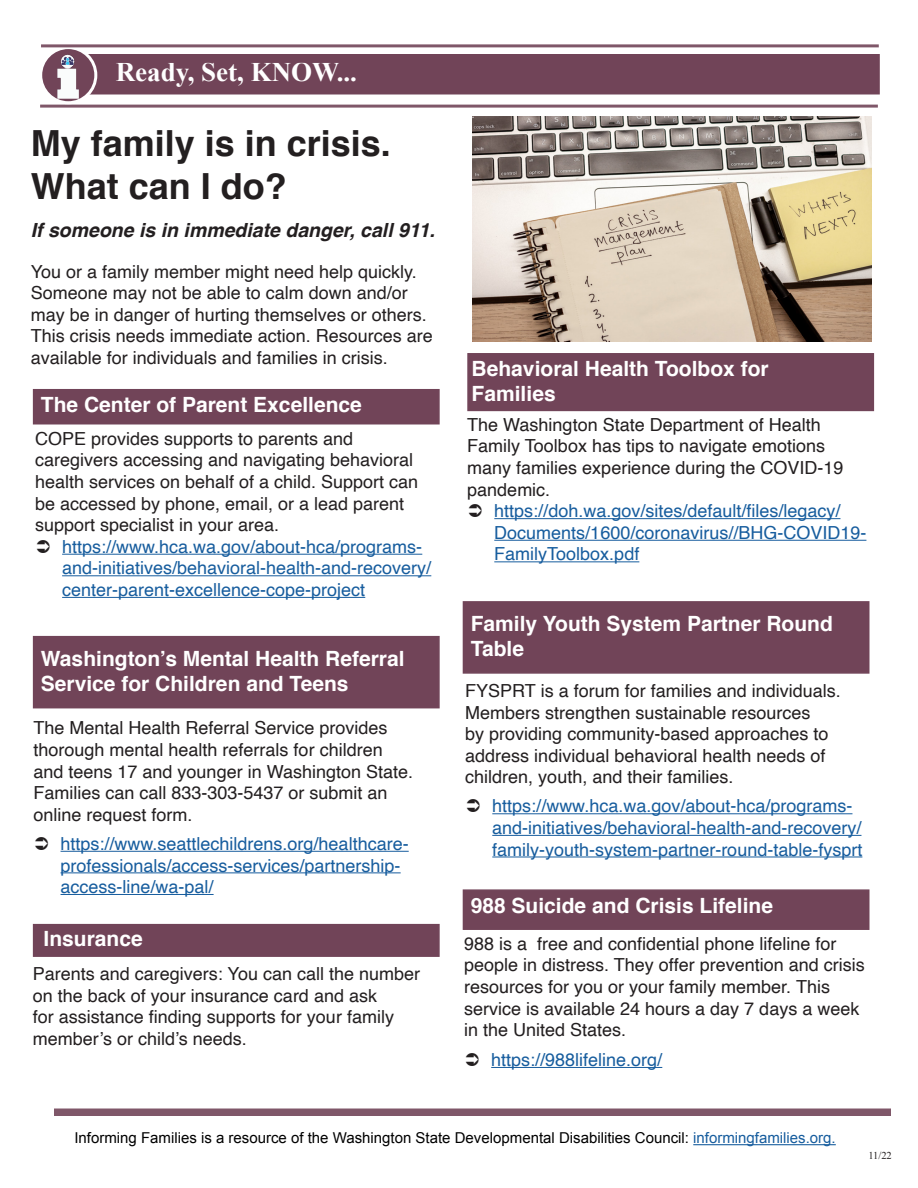
<style>
.page{position:relative;width:918px;height:1188px;background:#fff}
.page>*{position:absolute;margin:0;border:0;box-sizing:border-box;transform-origin:0 0}
.t1{font:700 36px/43.2px "Helvetica";color:#231f20}
.t2{font:700 27px "Times New Roman";color:#fff}
.t3{font:700 21px/25.2px "Helvetica";color:#fff}
.t4{font:italic 700 19.5px "Helvetica";color:#231f20}
.t5{font:18px/21.6px "Helvetica";color:#231f20}
.t6{font:18px/21.6px "Helvetica";color:#175d9e}
.t7{font:15px "Arial";color:#000}
.t8{font:10.5px "Times New Roman";color:#231f20}
.s1{color:#175d9e}
</style>
<div class="page">
<div style="left:33px;top:924px;width:407px;height:33px;background:#714458;border:2px solid #714458"></div>
<hr style="left:693px;top:1144px;width:143px;height:1px;background:#175d9e">
<div style="left:54px;top:54px;width:826px;height:40px;background:#714458"></div>
<hr style="left:40px;top:105px;width:838px;height:3px;background:#714458">
<svg style="left:41px;top:48px;width:55px;height:55px"></svg>
<div style="left:39px;top:46px;width:58px;height:58px;border:3px solid #fff;border-radius:50%"></div>
<img style="left:47px;top:54px;width:38px;height:44px">
<hr style="left:41px;top:44px;width:838px;height:3px;background:#714458">
<div style="left:54px;top:1108px;width:837px;height:8px;background:#7f5769"></div>
<hr style="left:62px;top:554px;width:360px;height:1px;background:#175d9e">
<hr style="left:62px;top:575px;width:369px;height:1px;background:#175d9e">
<hr style="left:62px;top:597px;width:303px;height:1px;background:#175d9e">
<hr style="left:61px;top:851px;width:348px;height:1px;background:#175d9e">
<hr style="left:61px;top:872px;width:340px;height:1px;background:#175d9e">
<hr style="left:61px;top:894px;width:153px;height:1px;background:#175d9e">
<hr style="left:494px;top:518px;width:346px;height:1px;background:#175d9e">
<hr style="left:494px;top:540px;width:372px;height:1px;background:#175d9e">
<hr style="left:494px;top:561px;width:145px;height:1px;background:#175d9e">
<hr style="left:492px;top:813px;width:360px;height:1px;background:#175d9e">
<hr style="left:492px;top:835px;width:369px;height:1px;background:#175d9e">
<hr style="left:492px;top:857px;width:370px;height:1px;background:#175d9e">
<div style="left:33px;top:389px;width:407px;height:36px;background:#714458;border:2px solid #714458"></div>
<div style="left:33px;top:636px;width:407px;height:72px;background:#714458"></div>
<div style="left:467px;top:353px;width:407px;height:58px;background:#714458"></div>
<div style="left:463px;top:601px;width:407px;height:73px;background:#714458;border:2px solid #714458"></div>
<div style="left:463px;top:889px;width:407px;height:41px;background:#714458;border:2px solid #714458"></div>
<hr style="left:491px;top:1067px;width:171px;height:1px;background:#175d9e">
<img style="left:472px;top:117px;width:399px;height:225px">
<p class="t2" style="left:116px;top:53px;width:243px">Ready, Set, KNOW...</p>
<p class="t1" style="left:31px;top:122px;width:362px">My family is in crisis.<br>What can I do?</p>
<p class="t4" style="left:31px;top:214px;width:406px">If someone is in immediate danger, call 911.</p>
<p class="t5" style="left:31px;top:261px;width:404px">You or a family member might need help quickly.<br>Someone may not be able to calm down and/or may be in danger of hurting themselves or others.<br>This crisis needs immediate action. Resources are available for individuals and families in crisis.</p>
<p class="t3" style="left:41px;top:392px;width:322px">The Center of Parent Excellence</p>
<p class="t5" style="left:35px;top:428px;width:385px">COPE provides supports to parents and caregivers accessing and navigating behavioral health services on behalf of a child. Support can be accessed by phone, email, or a lead parent support specialist in your area.</p>
<p class="t6" style="left:62px;top:536px;width:371px">https://www.hca.wa.gov/about-hca/programs&shy;and-initiatives/behavioral-health-and-recovery/ center-parent-excellence-cope-project</p>
<p class="t3" style="left:41px;top:646px;width:365px">Washington’s Mental Health Referral<br>Service for Children and Teens</p>
<p class="t5" style="left:34px;top:718px;width:381px">The Mental Health Referral Service provides thorough mental health referrals for children and teens 17 and younger in Washington State.<br>Families can call 833-303-5437 or submit an online request form.</p>
<p class="t6" style="left:61px;top:833px;width:350px">https://www.seattlechildrens.org/healthcare&shy;professionals/access-services/partnership&shy;access-line/wa-pal/</p>
<p class="t3" style="left:44px;top:926px;width:101px">Insurance</p>
<p class="t5" style="left:33px;top:964px;width:389px">Parents and caregivers: You can call the number on the back of your insurance card and ask<br>for assistance finding supports for your family member’s or child’s needs.</p>
<p class="t3" style="left:472px;top:356px;width:299px">Behavioral Health Toolbox for<br>Families</p>
<p class="t5" style="left:467px;top:414px;width:378px">The Washington State Department of Health Family Toolbox has tips to navigate emotions many families experience during the COVID-19 pandemic.</p>
<p class="t6" style="left:494px;top:501px;width:374px">https://doh.wa.gov/sites/default/files/legacy/<br>Documents/1600/coronavirus//BHG-COVID19-<br>FamilyToolbox.pdf</p>
<p class="t3" style="left:471px;top:612px;width:364px">Family Youth System Partner Round<br>Table</p>
<p class="t5" style="left:465px;top:680px;width:377px">FYSPRT is a forum for families and individuals.<br>Members strengthen sustainable resources<br>by providing community-based approaches to address individual behavioral health needs of children, youth, and their families.</p>
<p class="t6" style="left:492px;top:796px;width:372px">https://www.hca.wa.gov/about-hca/programs&shy;and-initiatives/behavioral-health-and-recovery/ family-youth-system-partner-round-table-fysprt</p>
<p class="t3" style="left:471px;top:894px;width:304px">988 Suicide and Crisis Lifeline</p>
<p class="t5" style="left:464px;top:933px;width:402px">988 is a free and confidential phone lifeline for people in distress. They offer prevention and crisis resources for you or your family member. This service is available 24 hours a day 7 days a week in the United States.</p>
<p class="t6" style="left:491px;top:1050px;width:173px">https://988lifeline.org/</p>
<p class="t7" style="left:74px;top:1128px;width:763px">Informing Families is a resource of the Washington State Developmental Disabilities Council: <span class="s1">informingfamilies.org.</span></p>
<p class="t8" style="left:868px;top:1149px;width:25px">11/22</p>
</div>
